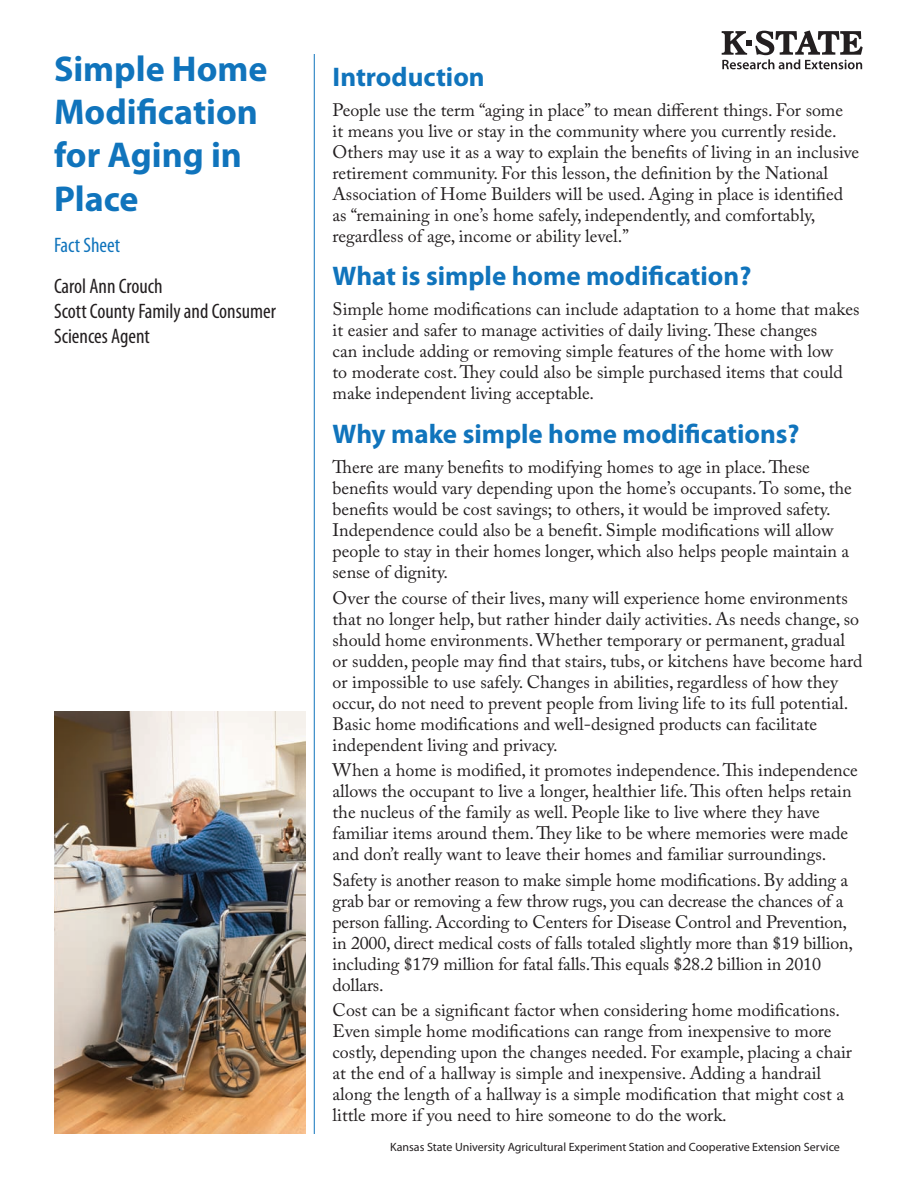
<style>
.page{position:relative;width:918px;height:1188px;background:#fff}
.page>*{position:absolute;margin:0;border:0;box-sizing:border-box;transform-origin:0 0}
.Subhead1{font:700 36px/43.2px "Myriad Pro";color:#1074bc}
.Subhead1-2{font:700 27px "Myriad Pro";color:#1074bc}
.Subhead1-3{font:condensed 21px/25.2px "Myriad Pro";color:#231f20}
.Subhead1-4{font:condensed 21px "Myriad Pro";color:#1074bc}
.Body{font:18px/21px "Adobe Caslon Pro";color:#231f20}
.truth_body{font:18px/21px "Adobe Caslon Pro";color:#231f20}
.Subhead1-5{font:12px "Myriad Pro";color:#231f20}
</style>
<div class="page">
<img style="left:54px;top:712px;width:251px;height:422px">
<hr style="left:314px;top:54px;width:1px;height:1080px;background:#1074bc">
<svg style="left:722px;top:30px;width:141px;height:39px"></svg>
<p class="Subhead1" style="left:54px;top:46px;width:215px">Simple Home<br>Modification for Aging in<br>Place</p>
<p class="Subhead1-4" style="left:54px;top:232px;width:68px">Fact Sheet</p>
<p class="Subhead1-3" style="left:54px;top:273px;width:224px">Carol Ann Crouch<br>Scott County Family and Consumer<br>Sciences Agent</p>
<p class="Subhead1-2" style="left:333px;top:59px;width:154px">Introduction</p>
<p class="truth_body" style="left:333px;top:99px;width:528px">People use the term “aging in place” to mean different things. For some<br>it means you live or stay in the community where you currently reside.<br>Others may use it as a way to explain the benefits of living in an inclusive retirement community. For this lesson, the definition by the National Association of Home Builders will be used. Aging in place is identified as “remaining in one’s home safely, independently, and comfortably, regardless of age, income or ability level.”</p>
<p class="Subhead1-2" style="left:333px;top:259px;width:420px">What is simple home modification?</p>
<p class="truth_body" style="left:333px;top:299px;width:528px">Simple home modifications can include adaptation to a home that makes it easier and safer to manage activities of daily living. These changes<br>can include adding or removing simple features of the home with low<br>to moderate cost. They could also be simple purchased items that could make independent living acceptable.</p>
<p class="Subhead1-2" style="left:333px;top:416px;width:469px">Why make simple home modifications?</p>
<p class="Body" style="left:333px;top:456px;width:521px">There are many benefits to modifying homes to age in place. These benefits would vary depending upon the home’s occupants. To some, the benefits would be cost savings; to others, it would be improved safety.<br>Independence could also be a benefit. Simple modifications will allow people to stay in their homes longer, which also helps people maintain a sense of dignity.</p>
<p class="Body" style="left:333px;top:587px;width:532px">Over the course of their lives, many will experience home environments that no longer help, but rather hinder daily activities. As needs change, so should home environments. Whether temporary or permanent, gradual or sudden, people may find that stairs, tubs, or kitchens have become hard or impossible to use safely. Changes in abilities, regardless of how they occur, do not need to prevent people from living life to its full potential.<br>Basic home modifications and well-designed products can facilitate independent living and privacy.</p>
<p class="Body" style="left:333px;top:759px;width:527px">When a home is modified, it promotes independence. This independence allows the occupant to live a longer, healthier life. This often helps retain the nucleus of the family as well. People like to live where they have familiar items around them. They like to be where memories were made and don’t really want to leave their homes and familiar surroundings.</p>
<p class="Body" style="left:333px;top:869px;width:522px">Safety is another reason to make simple home modifications. By adding a grab bar or removing a few throw rugs, you can decrease the chances of a person falling. According to Centers for Disease Control and Prevention, in 2000, direct medical costs of falls totaled slightly more than $19 billion, including $179 million for fatal falls.This equals $28.2 billion in 2010 dollars.</p>
<p class="truth_body" style="left:333px;top:999px;width:521px">Cost can be a significant factor when considering home modifications.<br>Even simple home modifications can range from inexpensive to more costly, depending upon the changes needed. For example, placing a chair at the end of a hallway is simple and inexpensive. Adding a handrail along the length of a hallway is a simple modification that might cost a little more if you need to hire someone to do the work.</p>
<p class="Subhead1-5" style="left:390px;top:1140px;width:451px">Kansas State University Agricultural Experiment Station and Cooperative Extension Service</p>
</div>
